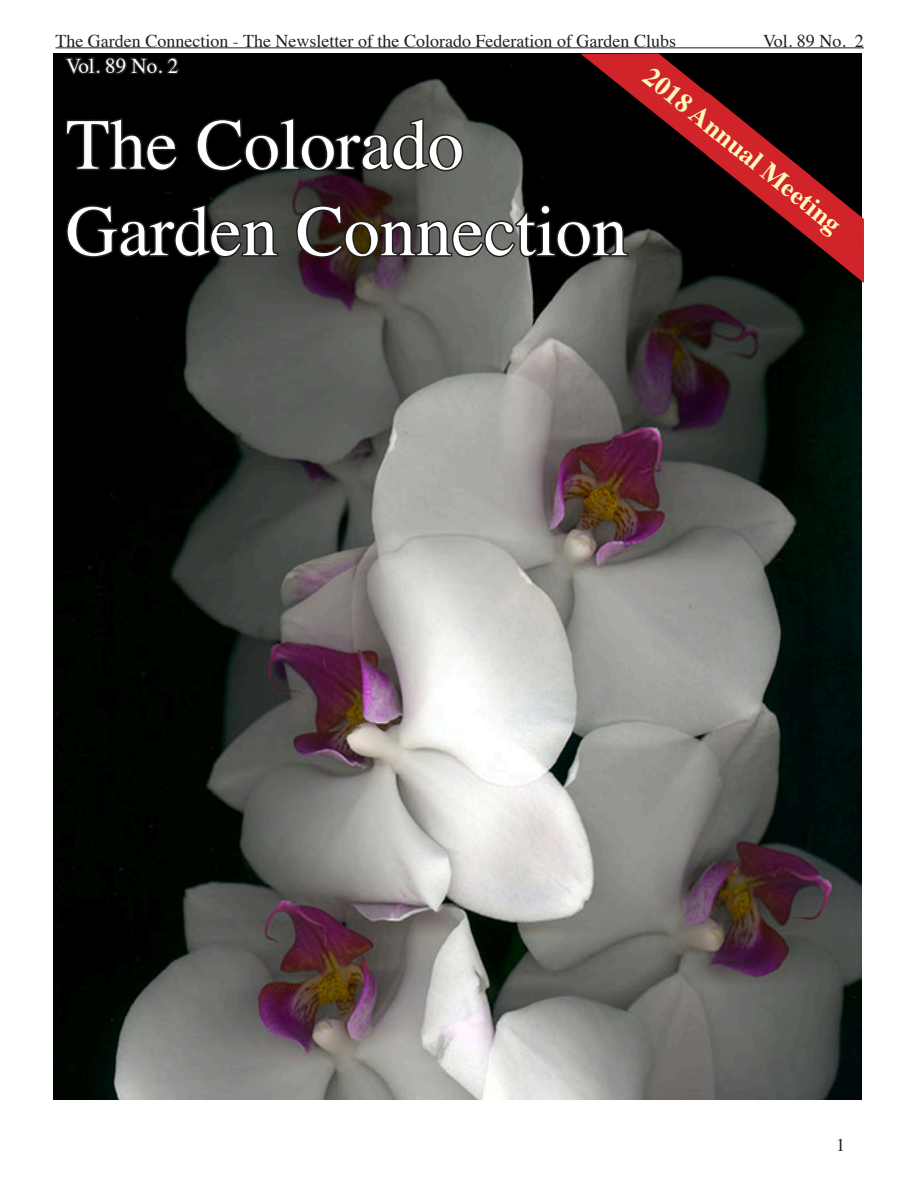
<style>
.page{position:relative;width:918px;height:1188px;background:#fff}
.page>*{position:absolute;margin:0;border:0;box-sizing:border-box;transform-origin:0 0}
.t1{font:72px/86.4px "Times";color:#fff}
.Cover_Subtitle{font:700 27px "Times";color:#fff9b8}
.t2{font:21px "Times";color:#fff}
.Page_Header{font:18px "Times";color:#231f20}
</style>
<div class="page">
<img style="left:54px;top:54px;width:808px;height:1045px">
<hr style="left:56px;top:47px;width:808px;height:1px;background:#231f20">
<svg style="left:63px;top:53px;width:801px;height:231px"></svg>
<p class="Page_Header" style="left:56px;top:24px;width:622px">The Garden Connection - The Newsletter of the Colorado Federation of Garden Clubs</p>
<p class="Page_Header" style="left:763px;top:24px;width:102px">Vol. 89 No. 2</p>
<p class="t2" style="left:66px;top:46px;width:114px">Vol. 89 No. 2</p>
<p class="t1" style="left:66px;top:95px;width:563px">The Colorado<br>Garden Connection</p>
<p class="Cover_Subtitle" style="left:663px;top:53px;width:248px;rotate:39deg">2018 Annual Meeting</p>
<p class="Page_Header" style="left:836px;top:1128px;width:10px">1</p>
</div>
